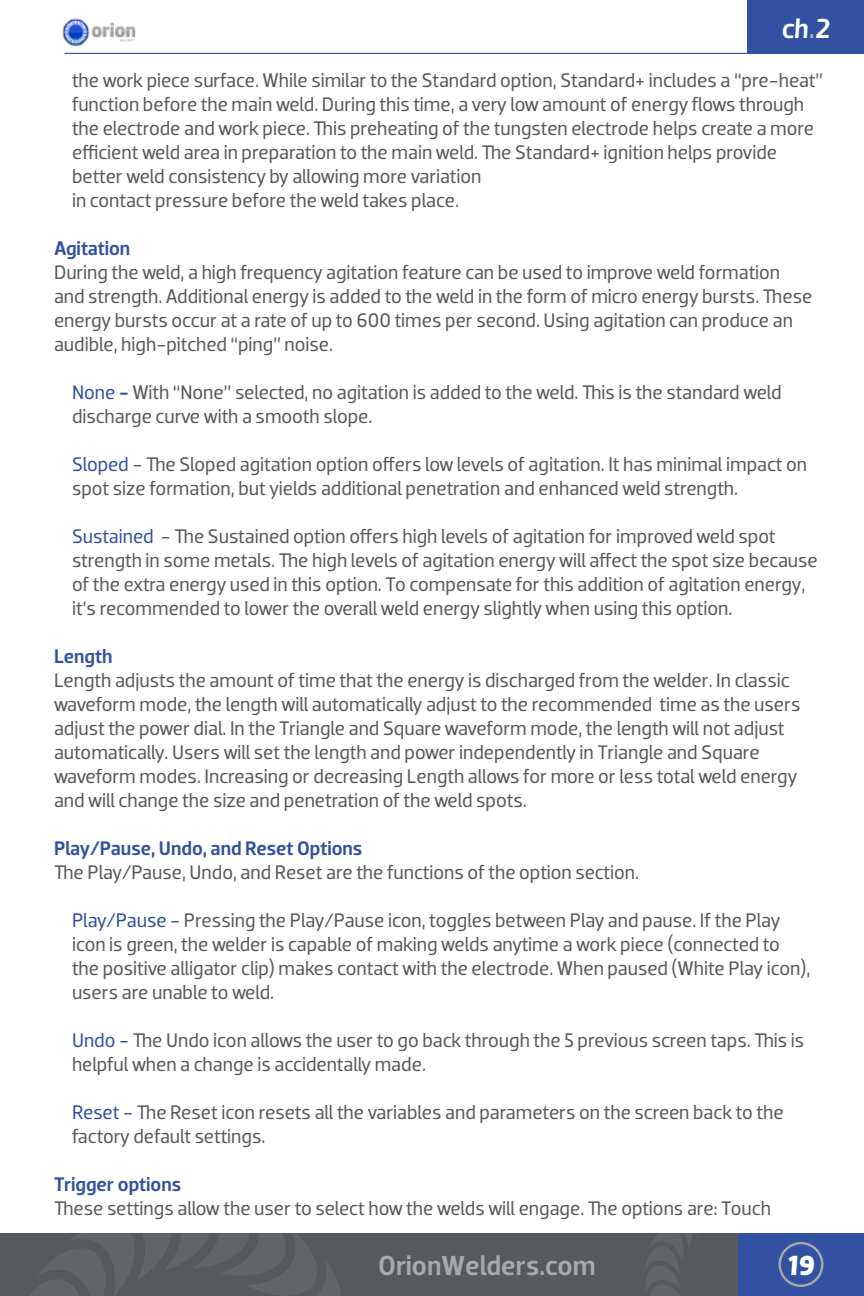
<style>
.page{position:relative;width:864px;height:1296px;background:#fff}
.page>*{position:absolute;margin:0;border:0;box-sizing:border-box;transform-origin:0 0}
.t1{font:500 28px "Dobra";color:#a7a9ac}
.t2{font:italic 500 28px "Dobra";color:#fff}
.t3{font:italic 700 28px "Dobra";color:#fff}
.t4{font:20px/24px "Dobra";color:#58595b}
.t5{font:500 20px "Dobra";color:#3251a1}
.s1{color:#a7a9ac}
.s2{color:#3251a1}
.s3{font-weight:500;color:#3251a1}
</style>
<div class="page">
<div style="left:0;top:1233px;width:864px;height:63px;background:#58595b"></div>
<svg style="left:645px;top:1233px;width:55px;height:63px"></svg>
<svg style="left:30px;top:1233px;width:311px;height:63px"></svg>
<div style="left:738px;top:1233px;width:126px;height:63px;background:#3251a1"></div>
<hr style="left:65px;top:53px;width:736px;height:1px;background:#3251a1">
<div style="left:747px;top:0;width:117px;height:54px;background:#3251a1"></div>
<img style="left:62px;top:18px;width:74px;height:28px">
<div style="left:779px;top:1242px;width:44px;height:45px;border:2px solid #a7a9ac;border-radius:50%"></div>
<h1 class="t2" style="left:781px;top:12px;width:50px">ch<span class="s1">.</span>2</h1>
<p class="t4" style="left:72px;top:68px;width:753px">the work piece surface. While similar to the Standard option, Standard+ includes a “pre-heat” function before the main weld. During this time, a very low amount of energy flows through the electrode and work piece. This preheating of the tungsten electrode helps create a more efficient weld area in preparation to the main weld. The Standard+ ignition helps provide better weld consistency by allowing more variation<br>in contact pressure before the weld takes place.</p>
<p class="t5" style="left:54px;top:236px;width:78px">Agitation</p>
<p class="t4" style="left:54px;top:260px;width:760px">During the weld, a high frequency agitation feature can be used to improve weld formation and strength. Additional energy is added to the weld in the form of micro energy bursts. These energy bursts occur at a rate of up to 600 times per second. Using agitation can produce an audible, high-pitched “ping” noise.</p>
<p class="t4" style="left:72px;top:380px;width:711px"><span class="s2">None</span> <span class="s3">-</span> With “None” selected, no agitation is added to the weld. This is the standard weld discharge curve with a smooth slope.</p>
<p class="t4" style="left:72px;top:452px;width:737px"><span class="s2">Sloped</span> - The Sloped agitation option offers low levels of agitation. It has minimal impact on spot size formation, but yields additional penetration and enhanced weld strength.</p>
<p class="t4" style="left:72px;top:524px;width:747px"><span class="s2">Sustained</span> - The Sustained option offers high levels of agitation for improved weld spot strength in some metals. The high levels of agitation energy will affect the spot size because of the extra energy used in this option. To compensate for this addition of agitation energy, it’s recommended to lower the overall weld energy slightly when using this option.</p>
<p class="t5" style="left:54px;top:644px;width:60px">Length</p>
<p class="t4" style="left:54px;top:668px;width:748px">Length adjusts the amount of time that the energy is discharged from the welder. In classic waveform mode, the length will automatically adjust to the recommended time as the users adjust the power dial. In the Triangle and Square waveform mode, the length will not adjust automatically. Users will set the length and power independently in Triangle and Square waveform modes. Increasing or decreasing Length allows for more or less total weld energy and will change the size and penetration of the weld spots.</p>
<p class="t5" style="left:54px;top:837px;width:310px">Play/Pause, Undo, and Reset Options</p>
<p class="t4" style="left:54px;top:860px;width:584px">The Play/Pause, Undo, and Reset are the functions of the option section.</p>
<p class="t4" style="left:72px;top:908px;width:740px"><span class="s2">Play/Pause -</span> Pressing the Play/Pause icon, toggles between Play and pause. If the Play icon is green, the welder is capable of making welds anytime a work piece (connected to the positive alligator clip) makes contact with the electrode. When paused (White Play icon), users are unable to weld.</p>
<p class="t4" style="left:72px;top:1028px;width:734px"><span class="s2">Undo -</span> The Undo icon allows the user to go back through the 5 previous screen taps. This is helpful when a change is accidentally made.</p>
<p class="t4" style="left:72px;top:1100px;width:713px"><span class="s2">Reset -</span> The Reset icon resets all the variables and parameters on the screen back to the factory default settings.</p>
<p class="t5" style="left:54px;top:1173px;width:129px">Trigger options</p>
<p class="t4" style="left:54px;top:1196px;width:719px">These settings allow the user to select how the welds will engage. The options are: Touch</p>
<h1 class="t1" style="left:378px;top:1249px;width:219px">OrionWelders.com</h1>
<h1 class="t3" style="left:788px;top:1249px;width:28px">19</h1>
</div>
